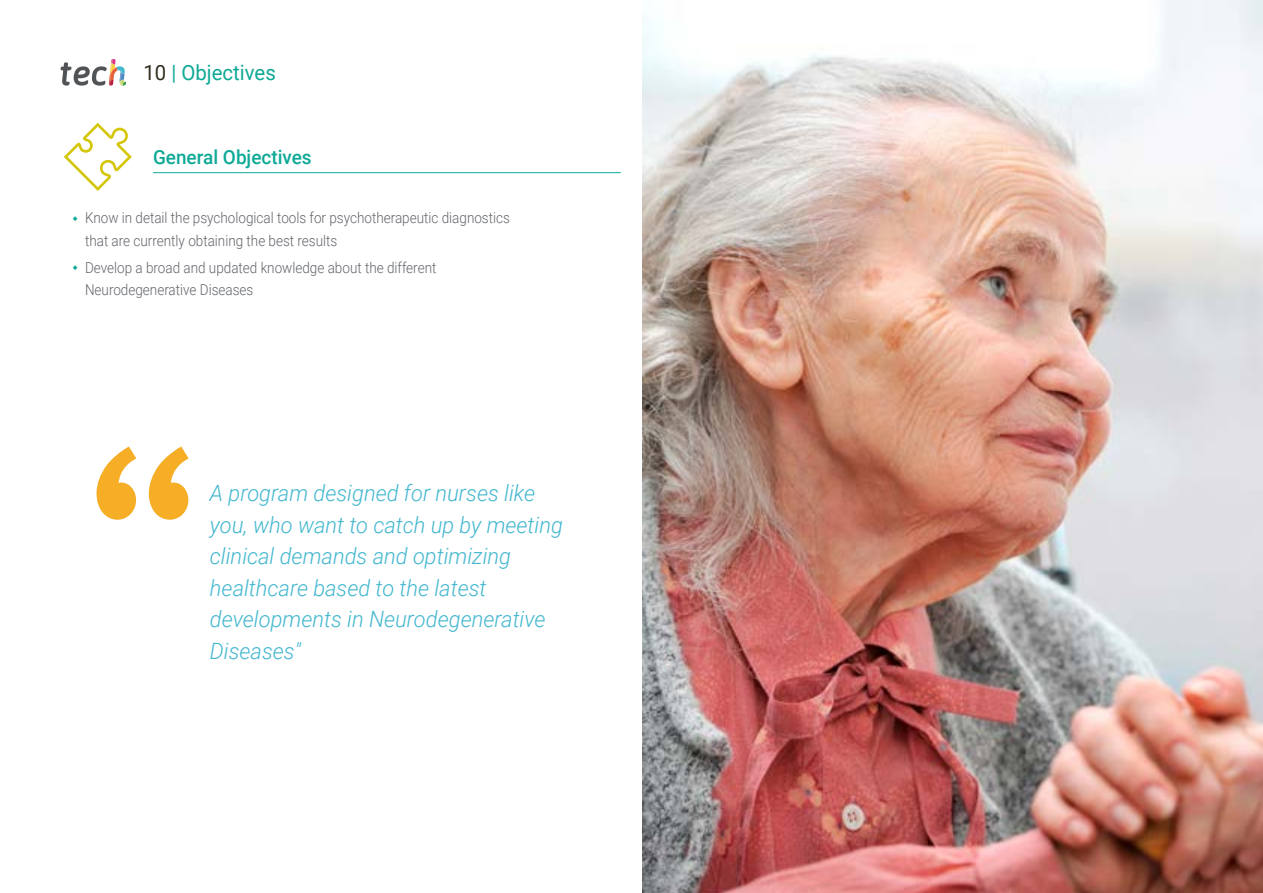
<style>
.page{position:relative;width:1263px;height:893px;background:#fff}
.page>*{position:absolute;margin:0;border:0;box-sizing:border-box;transform-origin:0 0}
.t1{font:italic 300 22.5px/31.5px "Roboto";color:#43b7cf}
.t2{font:21px "Roboto";color:#0ea996}
.t3{font:500 19.5px "Roboto";color:#0ea996}
.t4{font:300 15px/22.5px "Roboto";color:#61646a;scale:.9 1}
.s1{color:#312e20}
</style>
<div class="page">
<img style="left:642px;top:0;width:621px;height:893px">
<hr style="left:153px;top:172px;width:468px;height:1px;background:#0ea996">
<svg style="left:64px;top:123px;width:68px;height:68px"></svg>
<svg style="left:97px;top:446px;width:92px;height:74px"></svg>
<svg style="left:61px;top:59px;width:65px;height:27px"></svg>
<h2 class="t2" style="left:144px;top:57px;width:134px"><span class="s1">10</span> | Objectives</h2>
<h3 class="t3" style="left:153px;top:144px;width:160px">General Objectives</h3>
<p class="t4" style="left:85px;top:206px;width:474px">Know in detail the psychological tools for psychotherapeutic diagnostics that are currently obtaining the best results</p>
<p class="t4" style="left:85px;top:255px;width:392px">Develop a broad and updated knowledge about the different<br>Neurodegenerative Diseases</p>
<h1 class="t1" style="left:210px;top:476px;width:355px">A program designed for nurses like you, who want to catch up by meeting clinical demands and optimizing healthcare based to the latest developments in Neurodegenerative<br>Diseases"</h1>
</div>
